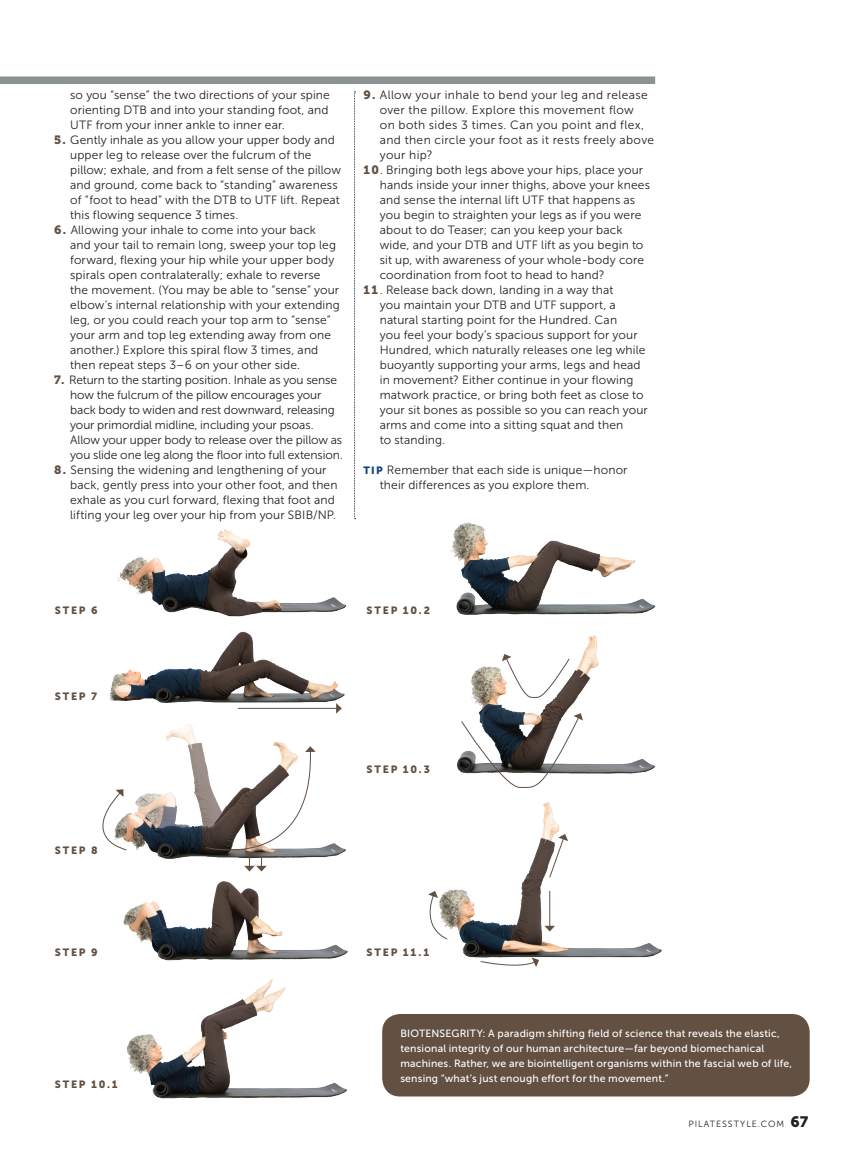
<style>
.page{position:relative;width:864px;height:1161px;background:#fff}
.page>*{position:absolute;margin:0;border:0;box-sizing:border-box;transform-origin:0 0}
.Exercise_Body{font:12px/15px "Museo Sans 300";letter-spacing:.01em;color:#231f20}
.Exercise_Body-2{font:12px/15px "Museo Sans 300";letter-spacing:-.01em;color:#231f20}
.Exercise_Body-3{font:12px/15px "Museo Sans 300";letter-spacing:.03em;color:#231f20}
.Body_Copy_-_Factoid{font:10.5px/15px "Museo Sans 500";letter-spacing:.02em;color:#fff}
.Step_Label{font:10.5px "Museo Sans 900";letter-spacing:.17em;color:#625043}
.t1{font:9px "Museo Sans 300";letter-spacing:.1em;color:#231f20}
.s1{font-family:"Museo Slab 900";color:#625043}
.s2{font-family:"Museo Sans 900";font-size:10.5px;color:#0f407e}
.s3{font-family:"Museo Sans 900";font-size:15px}
</style>
<div class="page">
<div style="left:382px;top:1014px;width:428px;height:82px;background:#625043;border-radius:18px"></div>
<div style="left:0;top:76px;width:655px;height:8px;background:#8d9293"></div>
<img style="left:117px;top:529px;width:230px;height:87px">
<img style="left:111px;top:616px;width:227px;height:73px">
<img style="left:109px;top:689px;width:237px;height:170px">
<img style="left:123px;top:881px;width:142px;height:42px">
<img style="left:123px;top:923px;width:225px;height:176px">
<img style="left:451px;top:522px;width:205px;height:93px">
<img style="left:457px;top:635px;width:198px;height:139px">
<img style="left:448px;top:801px;width:214px;height:157px">
<svg style="left:354px;top:92px;width:2px;height:427px"></svg>
<svg style="left:102px;top:789px;width:25px;height:62px"></svg>
<hr style="left:238px;top:708px;width:99px;height:1px;background:#625043">
<svg style="left:336px;top:703px;width:6px;height:11px"></svg>
<svg style="left:480px;top:958px;width:59px;height:9px"></svg>
<hr style="left:549px;top:891px;width:1px;height:36px;background:#625043">
<svg style="left:544px;top:926px;width:11px;height:6px"></svg>
<svg style="left:549px;top:834px;width:19px;height:44px"></svg>
<svg style="left:428px;top:891px;width:20px;height:49px"></svg>
<svg style="left:461px;top:713px;width:122px;height:75px"></svg>
<svg style="left:502px;top:654px;width:68px;height:48px"></svg>
<svg style="left:205px;top:746px;width:111px;height:126px"></svg>
<p class="Exercise_Body" style="left:70px;top:87px;width:261px;text-align:justify">so you “sense” the two directions of your spine orienting DTB and into your standing foot, and UTF from your inner ankle to inner ear.</p>
<p class="Exercise_Body" style="left:70px;top:132px;width:272px;text-indent:-16px"><span class="s1">5.</span> Gently inhale as you allow your upper body and upper leg to release over the fulcrum of the pillow; exhale, and from a felt sense of the pillow and ground, come back to “standing” awareness of “foot to head” with the DTB to UTF lift. Repeat this flowing sequence 3 times.</p>
<p class="Exercise_Body" style="left:70px;top:222px;width:271px;text-indent:-16px"><span class="s1">6.</span> Allowing your inhale to come into your back and your tail to remain long, sweep your top leg forward, flexing your hip while your upper body spirals open contralaterally; exhale to reverse the movement. (You may be able to “sense” your elbow’s internal relationship with your extending leg, or you could reach your top arm to “sense” your arm and top leg extending away from one another.) Explore this spiral flow 3 times, and then repeat steps 3–6 on your other side.</p>
<p class="Exercise_Body-2" style="left:70px;top:372px;width:274px;text-indent:-16px"><span class="s1">7.</span> Return to the starting position. Inhale as you sense how the fulcrum of the pillow encourages your back body to widen and rest downward, releasing your primordial midline, including your psoas.<br>Allow your upper body to release over the pillow as you slide one leg along the floor into full extension.</p>
<p class="Exercise_Body" style="left:70px;top:462px;width:269px;text-indent:-16px"><span class="s1">8.</span> Sensing the widening and lengthening of your back, gently press into your other foot, and then exhale as you curl forward, flexing that foot and lifting your leg over your hip from your SBIB/NP.</p>
<p class="Exercise_Body-3" style="left:380px;top:87px;width:276px;text-indent:-16px"><span class="s1">9.</span> Allow your inhale to bend your leg and release over the pillow. Explore this movement flow<br>on both sides 3 times. Can you point and flex, and then circle your foot as it rests freely above your hip?</p>
<p class="Exercise_Body" style="left:380px;top:162px;width:272px;text-indent:-16px"><span class="s1">10</span>. Bringing both legs above your hips, place your hands inside your inner thighs, above your knees and sense the internal lift UTF that happens as you begin to straighten your legs as if you were about to do Teaser; can you keep your back wide, and your DTB and UTF lift as you begin to sit up, with awareness of your whole-body core coordination from foot to head to hand?</p>
<p class="Exercise_Body" style="left:380px;top:282px;width:270px;text-indent:-16px"><span class="s1">11</span> . Release back down, landing in a way that<br>you maintain your DTB and UTF support, a natural starting point for the Hundred. Can<br>you feel your body’s spacious support for your Hundred, which naturally releases one leg while buoyantly supporting your arms, legs and head in movement? Either continue in your flowing matwork practice, or bring both feet as close to your sit bones as possible so you can reach your arms and come into a sitting squat and then<br>to standing.</p>
<p class="Exercise_Body" style="left:380px;top:462px;width:249px;text-indent:-16px"><span class="s2">TIP</span> Remember that each side is unique—honor their differences as you explore them.</p>
<p class="Step_Label" style="left:55px;top:605px;width:44px">STEP 6</p>
<p class="Step_Label" style="left:55px;top:690px;width:44px">STEP 7</p>
<p class="Step_Label" style="left:55px;top:845px;width:44px">STEP 8</p>
<p class="Step_Label" style="left:367px;top:605px;width:65px">STEP 10.2</p>
<p class="Step_Label" style="left:367px;top:764px;width:65px">STEP 10.3</p>
<p class="Step_Label" style="left:55px;top:947px;width:44px">STEP 9</p>
<p class="Step_Label" style="left:55px;top:1079px;width:64px">STEP 10.1</p>
<p class="Step_Label" style="left:367px;top:947px;width:64px">STEP 11.1</p>
<p class="Body_Copy_-_Factoid" style="left:400px;top:1025px;width:393px">BIOTENSEGRITY: A paradigm shifting field of science that reveals the elastic, tensional integrity of our human architecture—far beyond biomechanical machines. Rather, we are biointelligent organisms within the fascial web of life, sensing “what’s just enough effort for the movement.”</p>
<p class="t1" style="left:689px;top:1119px;width:121px">PILATESSTYLE.COM <span class="s3">67</span></p>
</div>
